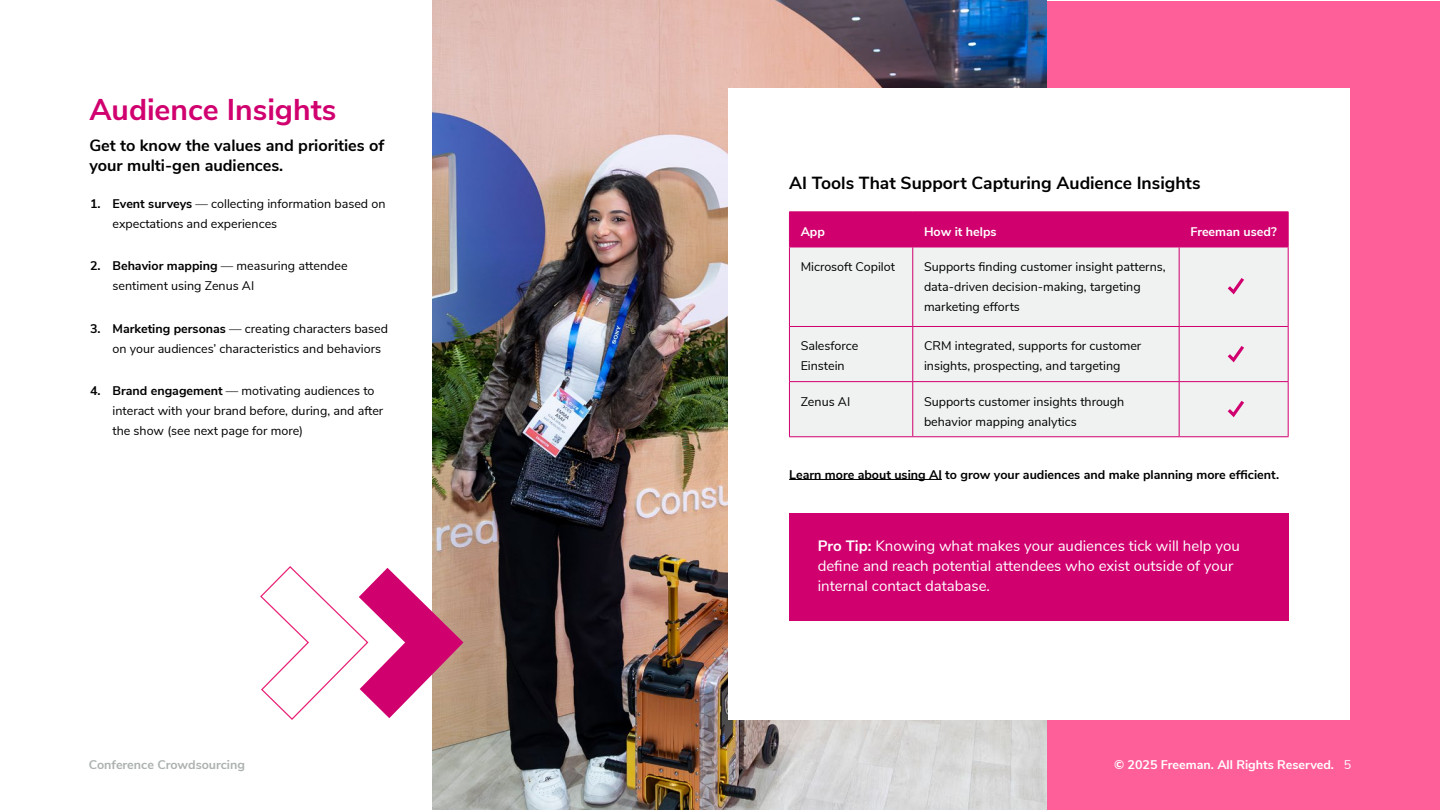
<style>
.page{position:relative;width:1440px;height:810px;background:#fff}
.page>*{position:absolute;margin:0;border:0;box-sizing:border-box;transform-origin:0 0}
.t1{font:700 30px "Nunito Sans";color:#d1006f}
.t2{font:700 17.5px "Nunito Sans";color:#000}
.t3{font:700 16.25px/20px "Nunito Sans";color:#000}
.t4{font:15px/20px "Nunito Sans";color:#fff}
.t5{font:12.5px/20px "Nunito Sans";color:#000}
.t6{font:700 12.5px "Nunito Sans";color:#000}
.t7{font:700 12.5px "Nunito Sans";color:#fff}
.t8{font:700 12.5px "Nunito Sans";color:#adb1b1}
.s1{font-weight:700}
.s2{font-weight:400}
</style>
<div class="page">
<div style="left:1047px;top:1px;width:392px;height:808px;background:#ff5f99"></div>
<img style="left:432px;top:0;width:615px;height:809px">
<div style="left:728px;top:89px;width:621px;height:631px;background:#fff"></div>
<hr style="left:789px;top:479px;width:153px;height:1px;background:#000">
<div style="left:789px;top:513px;width:499px;height:108px;background:#d1006f"></div>
<div style="left:790px;top:213px;width:498px;height:34px;background:#d1006f"></div>
<div style="left:790px;top:248px;width:498px;height:188px;background:#f0f1f1"></div>
<hr style="left:789px;top:212px;width:124px;height:1px;background:#d1006f">
<hr style="left:789px;top:212px;width:1px;height:35px;background:#d1006f">
<hr style="left:913px;top:212px;width:266px;height:1px;background:#d1006f">
<hr style="left:912px;top:212px;width:1px;height:35px;background:#d1006f">
<hr style="left:1179px;top:212px;width:109px;height:1px;background:#d1006f">
<hr style="left:1179px;top:212px;width:1px;height:35px;background:#d1006f">
<hr style="left:1288px;top:212px;width:1px;height:35px;background:#d1006f">
<hr style="left:789px;top:247px;width:124px;height:1px;background:#d1006f">
<hr style="left:789px;top:247px;width:1px;height:79px;background:#d1006f">
<hr style="left:913px;top:247px;width:266px;height:1px;background:#d1006f">
<hr style="left:912px;top:247px;width:1px;height:79px;background:#d1006f">
<hr style="left:1179px;top:247px;width:109px;height:1px;background:#d1006f">
<hr style="left:1179px;top:247px;width:1px;height:79px;background:#d1006f">
<hr style="left:1288px;top:247px;width:1px;height:79px;background:#d1006f">
<hr style="left:789px;top:326px;width:124px;height:1px;background:#d1006f">
<hr style="left:789px;top:327px;width:1px;height:54px;background:#d1006f">
<hr style="left:913px;top:326px;width:266px;height:1px;background:#d1006f">
<hr style="left:912px;top:327px;width:1px;height:54px;background:#d1006f">
<hr style="left:1179px;top:326px;width:109px;height:1px;background:#d1006f">
<hr style="left:1179px;top:327px;width:1px;height:54px;background:#d1006f">
<hr style="left:1288px;top:327px;width:1px;height:54px;background:#d1006f">
<hr style="left:789px;top:381px;width:124px;height:1px;background:#d1006f">
<hr style="left:789px;top:382px;width:1px;height:54px;background:#d1006f">
<hr style="left:913px;top:381px;width:266px;height:1px;background:#d1006f">
<hr style="left:912px;top:382px;width:1px;height:54px;background:#d1006f">
<hr style="left:1179px;top:381px;width:109px;height:1px;background:#d1006f">
<hr style="left:1179px;top:382px;width:1px;height:54px;background:#d1006f">
<hr style="left:1288px;top:382px;width:1px;height:54px;background:#d1006f">
<hr style="left:789px;top:436px;width:124px;height:1px;background:#d1006f">
<hr style="left:913px;top:436px;width:266px;height:1px;background:#d1006f">
<hr style="left:1179px;top:436px;width:109px;height:1px;background:#d1006f">
<svg style="left:1228px;top:278px;width:16px;height:16px"></svg>
<svg style="left:1228px;top:346px;width:16px;height:16px"></svg>
<svg style="left:1228px;top:401px;width:16px;height:16px"></svg>
<svg style="left:260px;top:565px;width:203px;height:156px"></svg>
<h1 class="t1" style="left:89px;top:88px;width:248px">Audience Insights</h1>
<h3 class="t3" style="left:89px;top:134px;width:296px">Get to know the values and priorities of your multi-gen audiences.</h3>
<p class="t5" style="left:112px;top:192px;width:274px;text-indent:-22px"><span class="s1">1. Event surveys</span> — collecting information based on expectations and experiences</p>
<p class="t5" style="left:112px;top:255px;width:237px;text-indent:-22px"><span class="s1">2. Behavior mapping</span> — measuring attendee sentiment using Zenus AI</p>
<p class="t5" style="left:112px;top:317px;width:277px;text-indent:-22px"><span class="s1">3. Marketing personas</span> — creating characters based on your audiences’ characteristics and behaviors</p>
<p class="t5" style="left:112px;top:380px;width:272px;text-indent:-22px"><span class="s1">4. Brand engagement</span> — motivating audiences to interact with your brand before, during, and after the show (see next page for more)</p>
<h2 class="t2" style="left:789px;top:170px;width:413px">AI Tools That Support Capturing Audience Insights</h2>
<p class="t7" style="left:801px;top:222px;width:26px">App</p>
<p class="t7" style="left:924px;top:222px;width:74px">How it helps</p>
<p class="t7" style="left:1190px;top:222px;width:88px">Freeman used?</p>
<p class="t5" style="left:801px;top:256px;width:96px">Microsoft Copilot</p>
<p class="t5" style="left:924px;top:256px;width:243px">Supports finding customer insight patterns, data-driven decision-making, targeting marketing efforts</p>
<p class="t5" style="left:801px;top:335px;width:59px">Salesforce<br>Einstein</p>
<p class="t5" style="left:924px;top:335px;width:219px">CRM integrated, supports for customer insights, prospecting, and targeting</p>
<p class="t5" style="left:801px;top:390px;width:51px">Zenus AI</p>
<p class="t5" style="left:924px;top:390px;width:202px">Supports customer insights through behavior mapping analytics</p>
<p class="t6" style="left:789px;top:465px;width:491px">Learn more about using AI to grow your audiences and make planning more efficient.</p>
<p class="t4" style="left:818px;top:535px;width:424px"><span class="s1">Pro Tip:</span> Knowing what makes your audiences tick will help you define and reach potential attendees who exist outside of your internal contact database.</p>
<p class="t8" style="left:89px;top:755px;width:158px">Conference Crowdsourcing</p>
<p class="t7" style="left:1114px;top:755px;width:239px">© 2025 Freeman. All Rights Reserved. <span class="s2">5</span></p>
</div>
